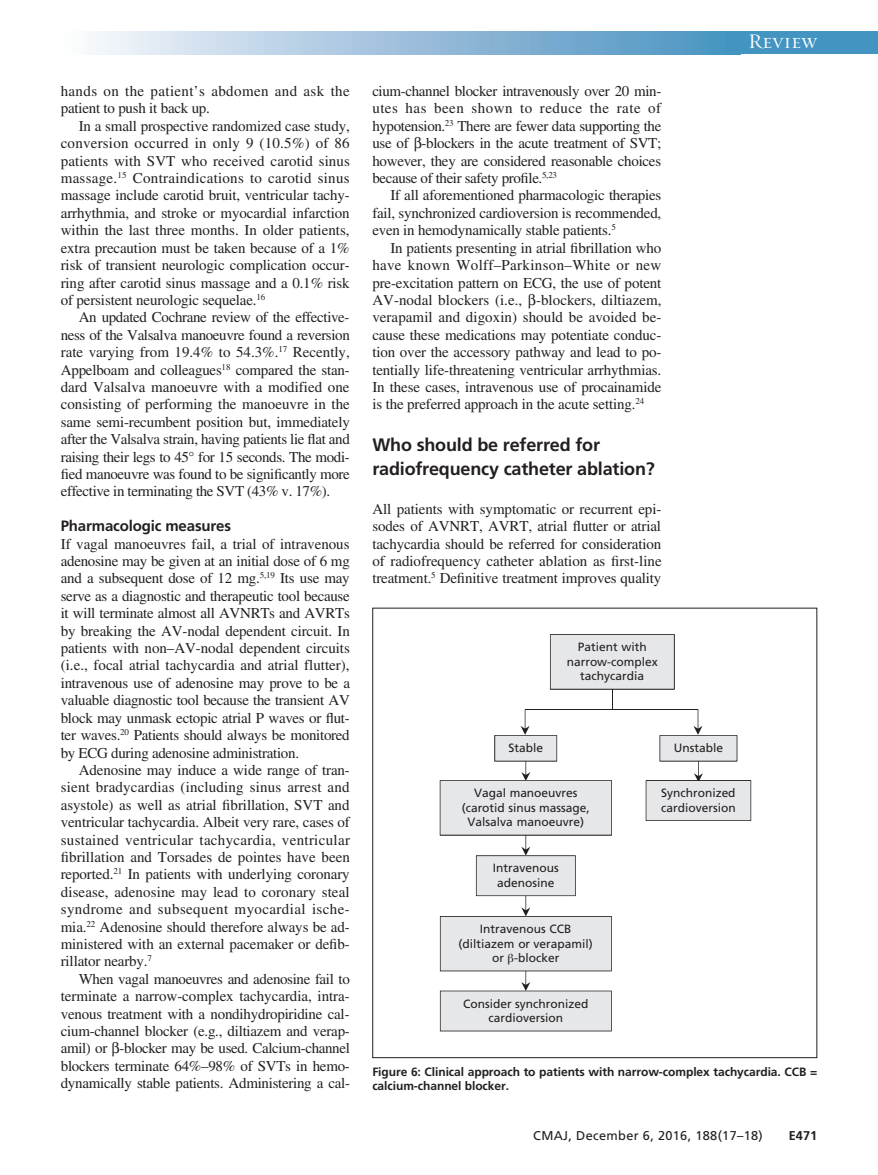
<style>
.page{position:relative;width:878px;height:1175px;background:#fff}
.page>*{position:absolute;margin:0;border:0;box-sizing:border-box;transform-origin:0 0}
.t1{font:21px "Requiem Display HTF Small Caps";letter-spacing:.005em;color:#fff}
.t2{font:700 18px/24px "Frutiger LT Std";letter-spacing:-.01em;color:#231f20}
.t3{font:15px/17.4px "Times LT Std";letter-spacing:-.015em;color:#231f20;text-align:justify}
.t4{font:15px/17.4px "Times LT Std";letter-spacing:.025em;color:#231f20}
.t5{font:700 15px "Frutiger LT Std";letter-spacing:-.01em;color:#231f20}
.t6{font:12.75px "Frutiger LT Std";letter-spacing:.025em;color:#231f20}
.t7{font:700 12.75px "Frutiger LT Std";color:#231f20}
.t8{font:12px/14.4px "Frutiger LT Std";color:#231f20;text-align:center}
.t9{font:700 12px/14.2px "Frutiger LT Std";letter-spacing:-.005em;color:#231f20}
</style>
<div class="page">
<div style="left:61px;top:32px;width:679px;height:22px;background:linear-gradient(to right,#fbf8fc,#458ebf)"></div>
<div style="left:726px;top:32px;width:152px;height:22px;background:#4494c2"></div>
<hr style="left:612px;top:677px;width:1px;height:32px;background:#231f20">
<hr style="left:525px;top:709px;width:173px;height:1px;background:#231f20">
<div style="left:550px;top:634px;width:124px;height:55px;background:#e6e7e9"></div>
<svg style="left:645px;top:709px;width:106px;height:112px"></svg>
<svg style="left:439px;top:709px;width:173px;height:322px"></svg>
<p class="t4" style="left:61px;top:82px;width:290px">hands on the patient’s abdomen and ask the patient to push it back up.</p>
<p class="t3" style="left:61px;top:117px;width:291px;text-indent:18px">In a small prospective randomized case study, conversion occurred in only 9 (10.5%) of 86 patients with SVT who received carotid sinus massage.<sup>15</sup> Contraindications to carotid sinus massage include carotid bruit, ventricular tachy&shy;arrhythmia, and stroke or myocardial infarction within the last three months. In older patients, extra precaution must be taken because of a 1% risk of transient neurologic complication occur&shy;ring after carotid sinus massage and a 0.1% risk of persistent neurologic sequelae.<sup>16</sup></p>
<p class="t3" style="left:61px;top:308px;width:290px;text-indent:18px">An updated Cochrane review of the effective&shy;ness of the Valsalva manoeuvre found a reversion rate varying from 19.4% to 54.3%.<sup>17</sup> Recently, Appelboam and colleagues<sup>18</sup> compared the stan&shy;dard Valsalva manoeuvre with a modified one consisting of performing the manoeuvre in the same semi-recumbent position but, immediately after the Valsalva strain, having patients lie flat and raising their legs to 45° for 15 seconds. The modi&shy;fied manoeuvre was found to be significantly more effective in terminating the SVT (43% v. 17%).</p>
<p class="t5" style="left:61px;top:517px;width:172px">Pharmacologic measures</p>
<p class="t3" style="left:61px;top:535px;width:291px">If vagal manoeuvres fail, a trial of intravenous adenosine may be given at an initial dose of 6 mg and a subsequent dose of 12 mg.<sup>5,19</sup> Its use may serve as a diagnostic and therapeutic tool because it will terminate almost all AVNRTs and AVRTs by breaking the AV-nodal dependent circuit. In patients with non–AV-nodal dependent circuits (i.e., focal atrial tachycardia and atrial flutter), intravenous use of adenosine may prove to be a valuable diagnostic tool because the transient AV block may unmask ectopic atrial P waves or flut&shy;ter waves.<sup>20</sup> Patients should always be monitored by ECG during adenosine administration.</p>
<p class="t3" style="left:61px;top:761px;width:291px;text-indent:18px">Adenosine may induce a wide range of tran&shy;sient bradycardias (including sinus arrest and asystole) as well as atrial fibrillation, SVT and ventricular tachycardia. Albeit very rare, cases of sustained ventricular tachycardia, ventricular fibrillation and Torsades de pointes have been reported.<sup>21</sup> In patients with underlying coronary disease, adenosine may lead to coronary steal syndrome and subsequent myocardial ische&shy;mia.<sup>22</sup> Adenosine should therefore always be ad&shy;ministered with an external pacemaker or defib&shy;rillator nearby.<sup>7</sup></p>
<p class="t3" style="left:61px;top:970px;width:291px;text-indent:18px">When vagal manoeuvres and adenosine fail to terminate a narrow-complex tachycardia, intra&shy;venous treatment with a nondihydropiridine cal&shy;cium-channel blocker (e.g., diltiazem and verap&shy;amil) or -blocker may be used. Calcium-channel blockers terminate 64%–98% of SVTs in hemo&shy;dynamically stable patients. Administering a cal-</p>
<p class="t3" style="left:372px;top:82px;width:290px">cium-channel blocker intravenously over 20 min&shy;utes has been shown to reduce the rate of hypotension.<sup>23</sup> There are fewer data supporting the use of -blockers in the acute treatment of SVT; however, they are considered reasonable choices because of their safety profile.<sup>5,23</sup></p>
<p class="t3" style="left:372px;top:187px;width:290px;text-indent:18px">If all aforementioned pharmacologic therapies fail, synchronized cardioversion is recommended, even in hemodynamically stable patients.<sup>5</sup></p>
<p class="t3" style="left:372px;top:239px;width:291px;text-indent:18px">In patients presenting in atrial fibrillation who have known Wolff–Parkinson–White or new pre-excitation pattern on ECG, the use of potent AV-nodal blockers (i.e., -blockers, diltiazem, verapamil and digoxin) should be avoided be&shy;cause these medications may potentiate conduc&shy;tion over the accessory pathway and lead to po&shy;tentially life-threatening ventricular arrhythmias.<br>In these cases, intravenous use of procainamide is the preferred approach in the acute setting.<sup>24</sup></p>
<p class="t2" style="left:372px;top:433px;width:284px">Who should be referred for radiofrequency catheter ablation?</p>
<p class="t3" style="left:372px;top:500px;width:291px">All patients with symptomatic or recurrent epi&shy;sodes of AVNRT, AVRT, atrial flutter or atrial tachycardia should be referred for consideration of radiofrequency catheter ablation as first-line treatment.<sup>5</sup> Definitive treatment improves quality</p>
<p class="t8" style="left:566px;top:640px;width:93px">Patient with narrow-complex tachycardia</p>
<h1 class="t1" style="left:748px;top:29px;width:70px">Review</h1>
<p class="t8" style="left:508px;top:741px;width:36px">Stable</p>
<p class="t8" style="left:673px;top:741px;width:51px">Unstable</p>
<p class="t8" style="left:461px;top:786px;width:129px">Vagal manoeuvres (carotid sinus massage,<br>Valsalva manoeuvre)</p>
<p class="t8" style="left:661px;top:786px;width:76px;text-align:left">Synchronized cardioversion</p>
<p class="t8" style="left:492px;top:861px;width:67px">Intravenous adenosine</p>
<p class="t8" style="left:458px;top:921px;width:136px">Intravenous CCB (diltiazem or verapamil) or -blocker</p>
<p class="t8" style="left:463px;top:996px;width:127px">Consider synchronized cardioversion</p>
<p class="t9" style="left:372px;top:1064px;width:446px">Figure 6: Clinical approach to patients with narrow-complex tachycardia. CCB = calcium-channel blocker.</p>
<p class="t6" style="left:533px;top:1127px;width:231px">CMAJ, December 6, 2016, 188(17–18)</p>
<p class="t7" style="left:788px;top:1127px;width:30px">E471</p>
</div>
